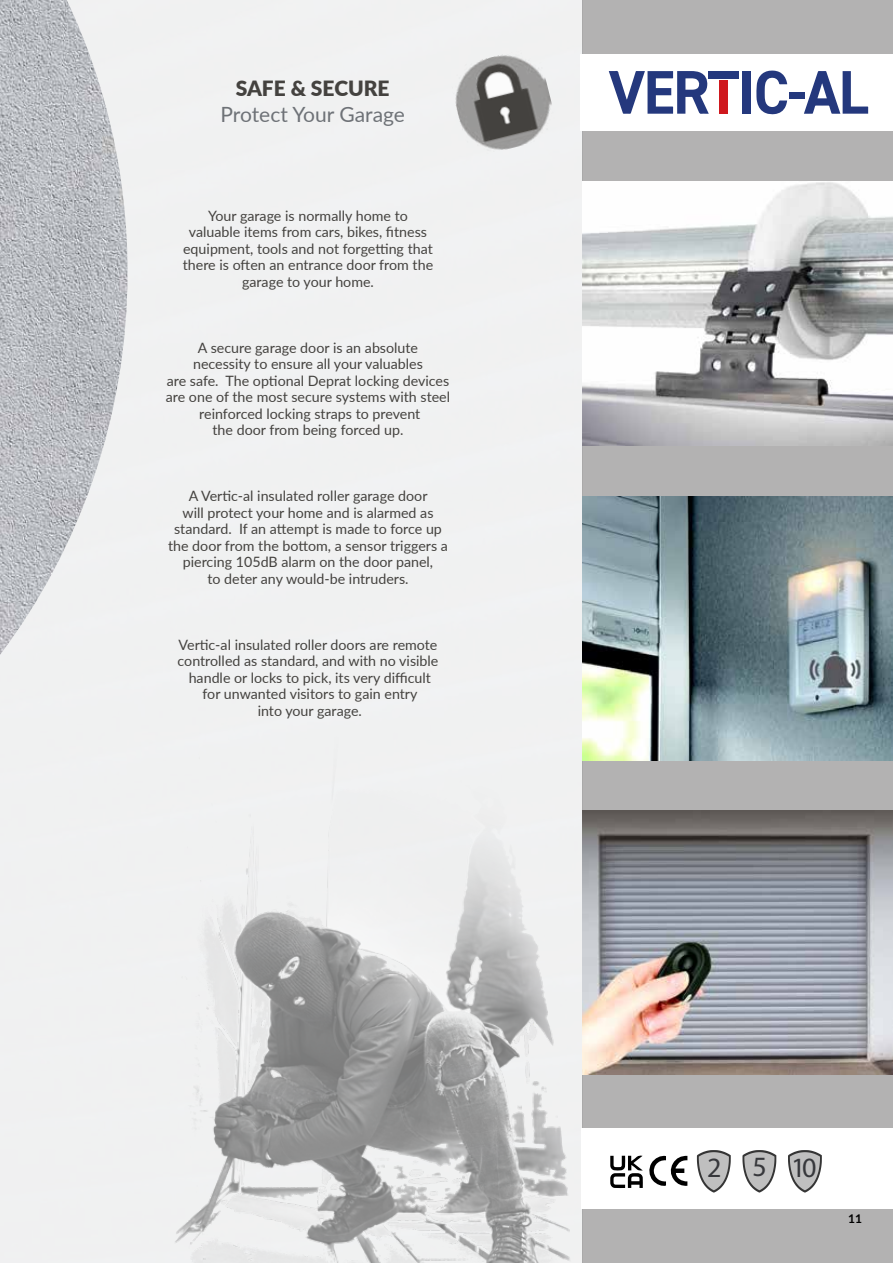
<style>
.page{position:relative;width:893px;height:1263px;background:#fff}
.page>*{position:absolute;margin:0;border:0;box-sizing:border-box;transform-origin:0 0}
.t1{font:28.05px "Myriad Pro";color:#37383c}
.t2{font:21px "Lato";color:#6e7277}
.t3{font:900 21px "Lato";color:#44423f}
.t4{font:14.25px/16.5px "Lato";color:#44423f;text-align:center}
.t5{font:700 12px "Lato";color:#000}
</style>
<div class="page">
<div style="left:582px;top:0;width:311px;height:1263px;background:#b3b2b2"></div>
<img style="left:161px;top:693px;width:429px;height:570px">
<img style="left:582px;top:810px;width:311px;height:265px">
<img style="left:582px;top:496px;width:311px;height:264px">
<img style="left:583px;top:182px;width:310px;height:264px">
<img style="left:0;top:0;width:128px;height:655px">
<img style="left:447px;top:46px;width:113px;height:113px">
<div style="left:581px;top:54px;width:312px;height:76px;background:#fff"></div>
<svg style="left:609px;top:71px;width:100px;height:43px"></svg>
<svg style="left:756px;top:70px;width:31px;height:44px"></svg>
<svg style="left:804px;top:71px;width:64px;height:43px"></svg>
<div style="left:742px;top:71px;width:9px;height:43px;background:#24387d"></div>
<div style="left:719px;top:80px;width:9px;height:34px;background:#cf181e"></div>
<div style="left:708px;top:71px;width:31px;height:7px;background:#24387d"></div>
<div style="left:789px;top:92px;width:15px;height:7px;background:#24387d"></div>
<div style="left:582px;top:1129px;width:311px;height:80px;background:#fff"></div>
<svg style="left:697px;top:1150px;width:34px;height:42px"></svg>
<svg style="left:742px;top:1150px;width:35px;height:42px"></svg>
<svg style="left:788px;top:1150px;width:34px;height:42px"></svg>
<svg style="left:610px;top:1155px;width:77px;height:33px"></svg>
<h2 class="t3" style="left:236px;top:73px;width:155px">SAFE &amp; SECURE</h2>
<h2 class="t2" style="left:220px;top:99px;width:186px">Protect Your Garage</h2>
<p class="t4" style="left:183px;top:207px;width:252px">Your garage is normally home to valuable items from cars, bikes, fitness equipment, tools and not forgetting that there is often an entrance door from the garage to your home.</p>
<p class="t4" style="left:166px;top:339px;width:286px">A secure garage door is an absolute<br>necessity to ensure all your valuables<br>are safe. The optional Deprat locking devices are one of the most secure systems with steel reinforced locking straps to prevent<br>the door from being forced up.</p>
<p class="t4" style="left:168px;top:487px;width:281px">A Vertic-al insulated roller garage door<br>will protect your home and is alarmed as standard. If an attempt is made to force up the door from the bottom, a sensor triggers a piercing 105dB alarm on the door panel,<br>to deter any would-be intruders.</p>
<p class="t4" style="left:178px;top:636px;width:262px">Vertic-al insulated roller doors are remote controlled as standard, and with no visible handle or locks to pick, its very difficult for unwanted visitors to gain entry<br>into your garage.</p>
<h1 class="t1" style="left:707px;top:1150px;width:111px">2 510</h1>
<p class="t5" style="left:848px;top:1210px;width:15px">11</p>
</div>
